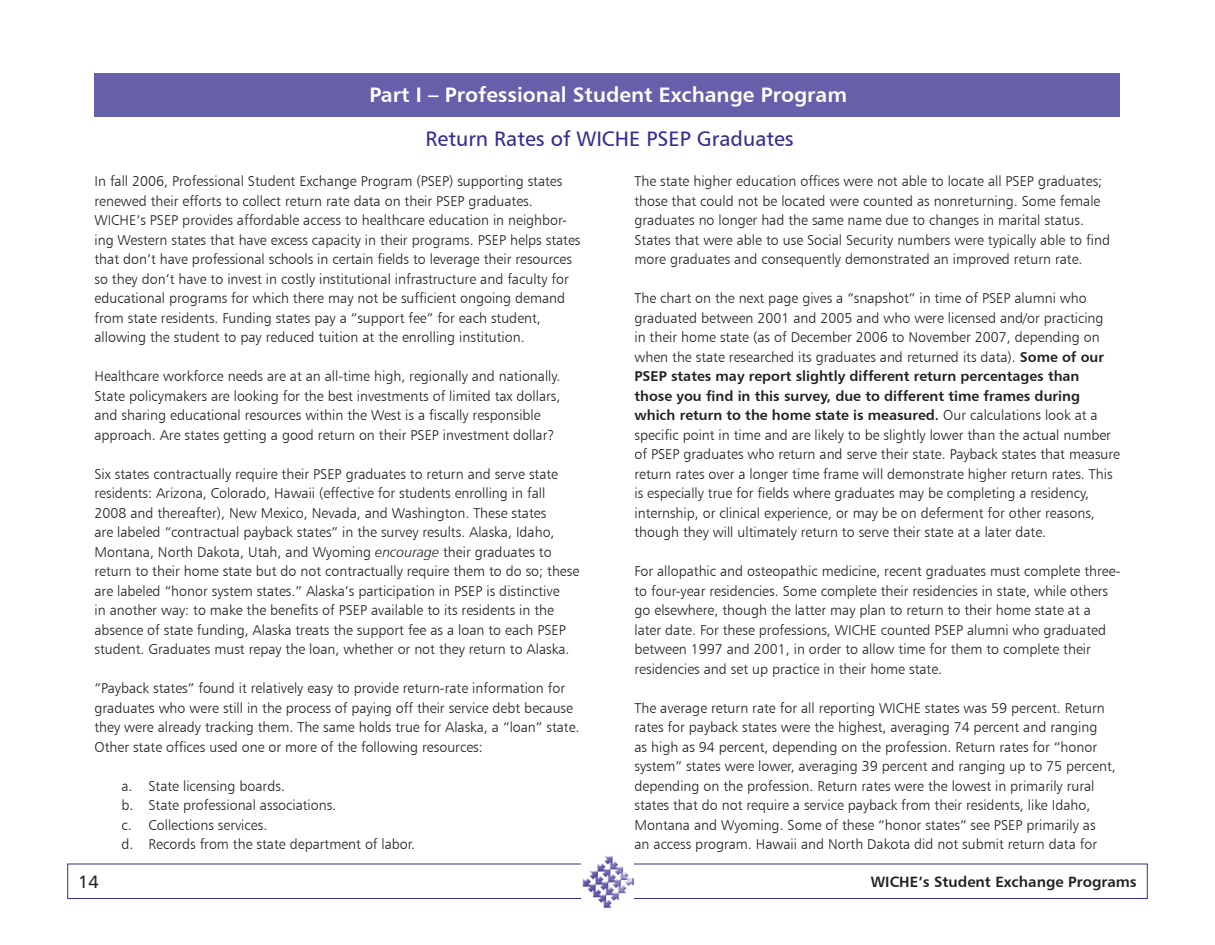
<style>
.page{position:relative;width:1215px;height:945px;background:#fff}
.page>*{position:absolute;margin:0;border:0;box-sizing:border-box;transform-origin:0 0}
.t1{font:21px "Humanist 777 BT Bold B";color:#fff}
.t2{font:21px "Humanist 777 BT Roman B";color:#323092}
.t3{font:18px "Humanist 777 BT Roman B";color:#231f20}
.t4{font:15px "Humanist 777 BT Bold B";color:#231f20}
.t5{font:14.25px/19.5px "Humanist 777 BT Light B";color:#231f20}
.t6{font:14.25px/19.5px "Humanist 777 BT Bold B";color:#231f20}
.s1{font-family:"Humanist 777 BT Light Italic B"}
.s2{font-family:"Humanist 777 BT Bold B"}
.s3{font-family:"Humanist 777 BT Light B"}
</style>
<div class="page">
<div style="left:68px;top:864px;width:1079px;height:35px;border:1px solid #323092"></div>
<img style="left:582px;top:856px;width:51px;height:51px">
<div style="left:94px;top:73px;width:1026px;height:44px;background:#665fa9"></div>
<h1 class="t1" style="left:370px;top:81px;width:479px">Part I – Professional Student Exchange Program</h1>
<h1 class="t2" style="left:426px;top:126px;width:370px">Return Rates of WICHE PSEP Graduates</h1>
<p class="t5" style="left:94px;top:171px;width:487px">In fall 2006, Professional Student Exchange Program (PSEP) supporting states renewed their efforts to collect return rate data on their PSEP graduates.<br>WICHE’s PSEP provides affordable access to healthcare education in neighbor&shy;ing Western states that have excess capacity in their programs. PSEP helps states that don’t have professional schools in certain fields to leverage their resources so they don’t have to invest in costly institutional infrastructure and faculty for educational programs for which there may not be sufficient ongoing demand from state residents. Funding states pay a “support fee” for each student, allowing the student to pay reduced tuition at the enrolling institution.</p>
<p class="t5" style="left:94px;top:366px;width:467px">Healthcare workforce needs are at an all-time high, regionally and nationally.<br>State policymakers are looking for the best investments of limited tax dollars, and sharing educational resources within the West is a fiscally responsible approach. Are states getting a good return on their PSEP investment dollar?</p>
<p class="t5" style="left:94px;top:464px;width:486px">Six states contractually require their PSEP graduates to return and serve state residents: Arizona, Colorado, Hawaii (effective for students enrolling in fall 2008 and thereafter), New Mexico, Nevada, and Washington. These states<br>are labeled “contractual payback states” in the survey results. Alaska, Idaho, Montana, North Dakota, Utah, and Wyoming <span class="s1">encourage</span> their graduates to return to their home state but do not contractually require them to do so; these are labeled “honor system states.” Alaska’s participation in PSEP is distinctive<br>in another way: to make the benefits of PSEP available to its residents in the absence of state funding, Alaska treats the support fee as a loan to each PSEP student. Graduates must repay the loan, whether or not they return to Alaska.</p>
<p class="t5" style="left:94px;top:678px;width:487px">“Payback states” found it relatively easy to provide return-rate information for graduates who were still in the process of paying off their service debt because they were already tracking them. The same holds true for Alaska, a “loan” state.<br>Other state offices used one or more of the following resources:</p>
<p class="t5" style="left:122px;top:776px;width:295px">a. State licensing boards.<br>b. State professional associations.<br>c. Collections services.<br>d. Records from the state department of labor.</p>
<p class="t5" style="left:634px;top:171px;width:477px">The state higher education offices were not able to locate all PSEP graduates; those that could not be located were counted as nonreturning. Some female graduates no longer had the same name due to changes in marital status.<br>States that were able to use Social Security numbers were typically able to find more graduates and consequently demonstrated an improved return rate.</p>
<p class="t5" style="left:634px;top:288px;width:471px">The chart on the next page gives a “snapshot” in time of PSEP alumni who graduated between 2001 and 2005 and who were licensed and/or practicing in their home state (as of December 2006 to November 2007, depending on when the state researched its graduates and returned its data). <span class="s2">Some of our</span></p>
<p class="t6" style="left:635px;top:366px;width:465px">PSEP states may report slightly different return percentages than those you find in this survey, due to different time frames during which return to the home state is measured. <span class="s3">Our calculations look at a</span></p>
<p class="t5" style="left:635px;top:425px;width:487px">specific point in time and are likely to be slightly lower than the actual number of PSEP graduates who return and serve their state. Payback states that measure return rates over a longer time frame will demonstrate higher return rates. This is especially true for fields where graduates may be completing a residency, internship, or clinical experience, or may be on deferment for other reasons, though they will ultimately return to serve their state at a later date.</p>
<p class="t5" style="left:635px;top:561px;width:488px">For allopathic and osteopathic medicine, recent graduates must complete three&shy;to four-year residencies. Some complete their residencies in state, while others go elsewhere, though the latter may plan to return to their home state at a later date. For these professions, WICHE counted PSEP alumni who graduated between 1997 and 2001, in order to allow time for them to complete their residencies and set up practice in their home state.</p>
<p class="t5" style="left:635px;top:698px;width:483px">The average return rate for all reporting WICHE states was 59 percent. Return rates for payback states were the highest, averaging 74 percent and ranging<br>as high as 94 percent, depending on the profession. Return rates for “honor system” states were lower, averaging 39 percent and ranging up to 75 percent, depending on the profession. Return rates were the lowest in primarily rural states that do not require a service payback from their residents, like Idaho, Montana and Wyoming. Some of these “honor states” see PSEP primarily as<br>an access program. Hawaii and North Dakota did not submit return data for</p>
<p class="t3" style="left:78px;top:871px;width:22px">14</p>
<p class="t4" style="left:871px;top:872px;width:267px">WICHE’s Student Exchange Programs</p>
</div>
